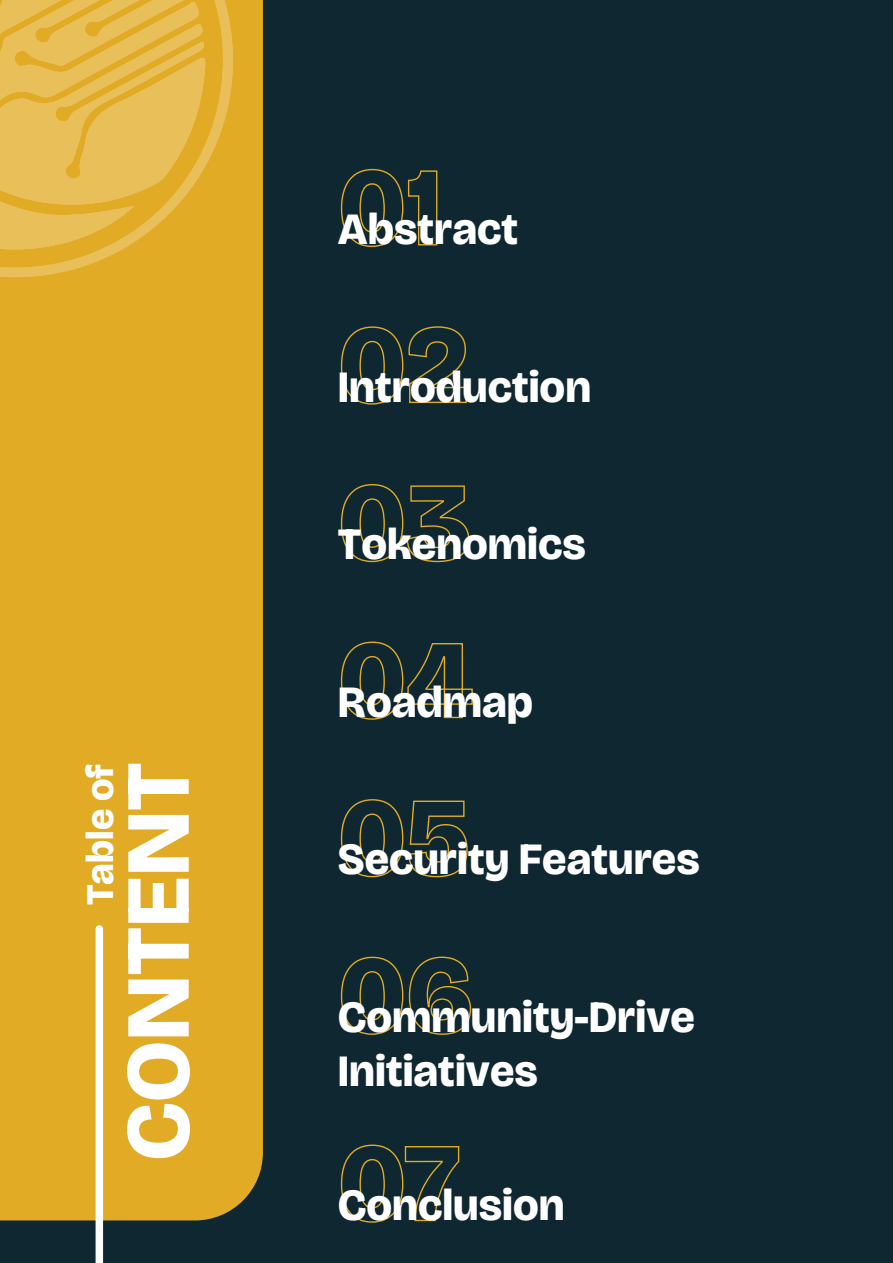
<style>
.page{position:relative;width:893px;height:1263px;background:#0e2731}
.page>*{position:absolute;margin:0;border:0;box-sizing:border-box;transform-origin:0 0}
.t1{font:800 91.5px "Bricolage Grotesque 96 pt";color:#fff}
.t2{font:800 44.7px/53.6px "Bricolage Grotesque 96 pt";color:#fff}
.t3{font:800 39px "Bricolage Grotesque 96 pt";color:#fff}
</style>
<div class="page">
<div style="left:0;top:0;width:263px;height:1220px;background:#e1ab25"></div>
<svg style="left:0;top:0;width:233px;height:277px;background:#e2af31"></svg>
<svg style="left:0;top:0;width:206px;height:264px;background:#e5b848"></svg>
<div style="left:96px;top:929px;width:7px;height:334px;background:#fff"></div>
<svg style="left:340px;top:168px;width:98px;height:79px"></svg>
<svg style="left:340px;top:326px;width:127px;height:79px"></svg>
<svg style="left:340px;top:484px;width:130px;height:79px"></svg>
<svg style="left:340px;top:641px;width:133px;height:79px"></svg>
<svg style="left:340px;top:799px;width:128px;height:79px"></svg>
<svg style="left:340px;top:956px;width:132px;height:79px"></svg>
<svg style="left:340px;top:1144px;width:120px;height:79px"></svg>
<p class="t3" style="left:72px;top:905px;width:143px;rotate:-90deg">Table of</p>
<h1 class="t1" style="left:92px;top:1161px;width:400px;rotate:-90deg">CONTENT</h1>
<p class="t2" style="left:338px;top:201px;width:182px">Abstract</p>
<p class="t2" style="left:338px;top:359px;width:255px">Introduction</p>
<p class="t2" style="left:338px;top:516px;width:249px">Tokenomics</p>
<p class="t2" style="left:338px;top:674px;width:196px">Roadmap</p>
<p class="t2" style="left:338px;top:831px;width:363px">Security Features</p>
<p class="t2" style="left:338px;top:989px;width:359px">Community-Drive<br>Initiatives</p>
<p class="t2" style="left:338px;top:1177px;width:228px">Conclusion</p>
</div>
